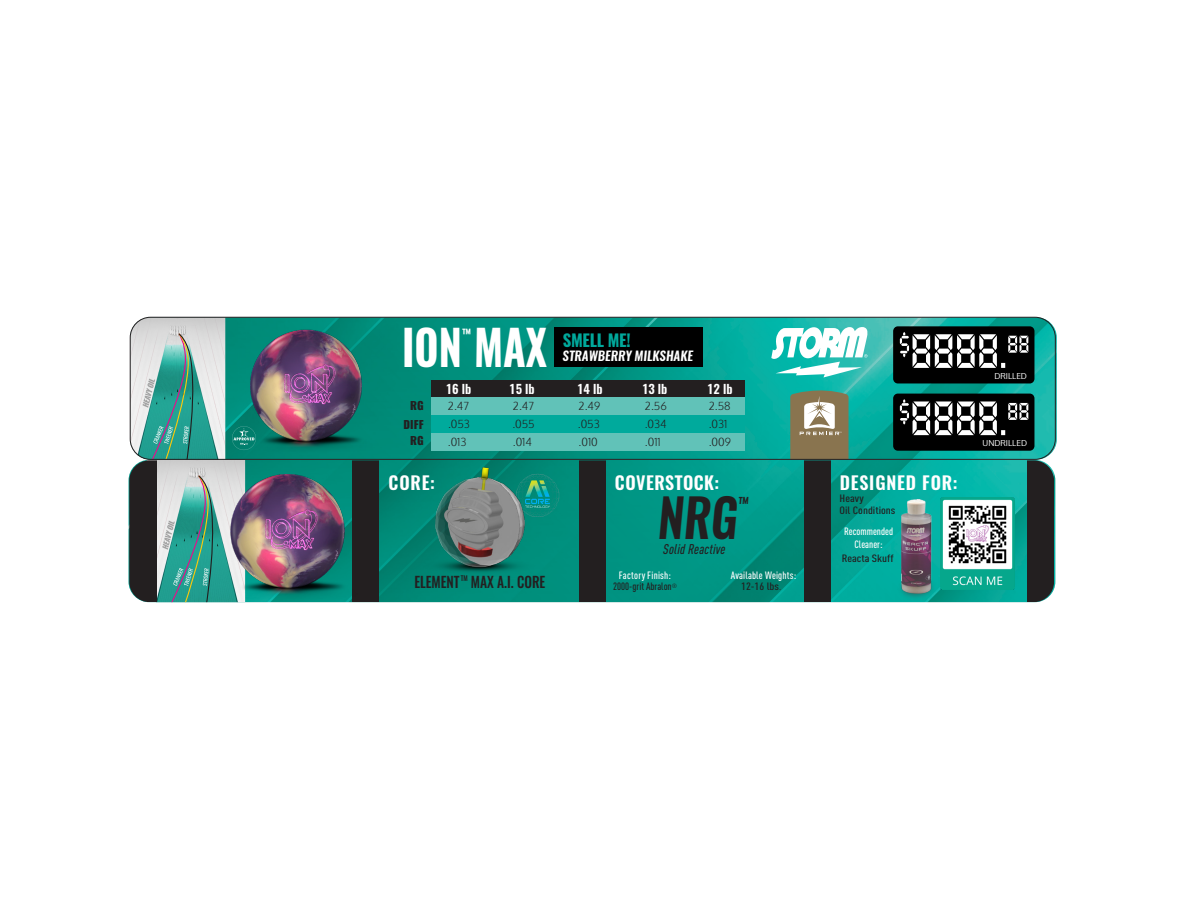
<style>
.page{position:relative;width:1188px;height:918px;background:#fff}
.page>*{position:absolute;margin:0;border:0;box-sizing:border-box;transform-origin:0 0}
.t1{font:italic 600 52.5px "Oswald";color:#231f20;scale:.9 1}
.t2{font:700 48.3px "Oswald";color:#fff;scale:.86 1}
.t3{font:600 18px "Oswald";letter-spacing:.045em;color:#fff}
.t4{font:600 18px "Oswald";letter-spacing:.025em;color:#fff}
.t5{font:700 16.65px "Oswald";letter-spacing:-.02em;color:#00a89b}
.t6{font:500 15px "Oswald";color:#231f20;scale:.9 1}
.t7{font:italic 600 15px "Oswald";color:#231f20;scale:.9 1}
.t8{font:italic 500 condensed 13.95px "DINOT";letter-spacing:.015em;color:#231f20}
.t9{font:italic 600 12.75px "Oswald";color:#fff}
.t10{font:600 12.45px "Oswald";color:#fff}
.t11{font:700 11.55px "Oswald";color:#fff;scale:.95 1}
.t12{font:300 11.1px "Oxygen";color:#231f20}
.t13{font:800 11.1px/19.2px "Oswald";color:#231f20;text-align:center}
.t14{font:500 condensed 10.5px/11.1px "DINOT";color:#fff;text-align:center}
.t15{font:500 condensed 10.5px/11.1px "DINOT";color:#231f20;text-align:center}
.t16{font:500 condensed 10.5px/12px "DINOT";color:#231f20;scale:1.21 1}
.t17{font:8.25px "Oxygen";color:#fff}
.t18{font:500 7.05px "Oswald";color:#231f20;scale:.9 1}
.s1{color:#231f20}
.s2{font-weight:400;color:#231f20}
.s3{color:#fff}
</style>
<div class="page">
<img style="left:245px;top:460px;width:810px;height:142px">
<img style="left:156px;top:460px;width:89px;height:142px">
<img style="left:163px;top:475px;width:54px;height:127px">
<img style="left:225px;top:317px;width:832px;height:143px">
<img style="left:130px;top:317px;width:95px;height:142px">
<img style="left:143px;top:333px;width:54px;height:127px">
<div style="left:1027px;top:460px;width:27px;height:142px;background:#231f20"></div>
<div style="left:804px;top:460px;width:27px;height:142px;background:#231f20"></div>
<div style="left:579px;top:460px;width:27px;height:142px;background:#231f20"></div>
<div style="left:129px;top:460px;width:27px;height:142px;background:#231f20"></div>
<div style="left:352px;top:460px;width:27px;height:142px;background:#231f20"></div>
<div style="left:431px;top:380px;width:314px;height:18px;background:#231f20"></div>
<div style="left:431px;top:398px;width:314px;height:17px;background:#61c2b8"></div>
<div style="left:431px;top:433px;width:314px;height:18px;background:#61c2b8"></div>
<div style="left:431px;top:415px;width:314px;height:18px;background:#00aa9c"></div>
<div style="left:893px;top:326px;width:141px;height:57px;background:#000;border-radius:5px"></div>
<svg style="left:900px;top:332px;width:128px;height:36px"></svg>
<div style="left:893px;top:394px;width:141px;height:57px;background:#000;border-radius:5px"></div>
<svg style="left:900px;top:399px;width:128px;height:36px"></svg>
<div style="left:130px;top:317px;width:926px;height:143px;border:1px solid #231f20;border-radius:20px"></div>
<svg style="left:771px;top:327px;width:97px;height:50px"></svg>
<img style="left:940px;top:498px;width:74px;height:92px">
<img style="left:238px;top:317px;width:136px;height:136px">
<svg style="left:544px;top:474px;width:15px;height:43px"></svg>
<img style="left:414px;top:461px;width:130px;height:129px">
<img style="left:217px;top:460px;width:141px;height:141px">
<img style="left:895px;top:500px;width:43px;height:103px">
<svg style="left:790px;top:386px;width:59px;height:74px"></svg>
<div style="left:554px;top:328px;width:149px;height:39px;background:#000"></div>
<svg style="left:232px;top:426px;width:24px;height:24px"></svg>
<h2 class="t2" style="left:402px;top:314px;width:170px">ION MAX</h2>
<p class="t11" style="left:462px;top:325px;width:12px">™</p>
<h3 class="t5" style="left:563px;top:328px;width:69px">SMELL ME!</h3>
<p class="t9" style="left:563px;top:347px;width:132px">STRAWBERRY MILKSHAKE</p>
<p class="t13" style="left:404px;top:396px;width:22px">RG<br>DIFF</p>
<p class="t10" style="left:446px;top:380px;width:27px">16 lb</p>
<p class="t10" style="left:509px;top:380px;width:27px">15 lb</p>
<p class="t10" style="left:577px;top:380px;width:27px">14 lb</p>
<p class="t10" style="left:642px;top:380px;width:27px">13 lb</p>
<p class="t10" style="left:707px;top:380px;width:27px">12 lb</p>
<p class="t12" style="left:448px;top:399px;width:23px">2.47</p>
<p class="t12" style="left:513px;top:399px;width:23px">2.47</p>
<p class="t12" style="left:579px;top:399px;width:23px">2.49</p>
<p class="t12" style="left:645px;top:399px;width:23px">2.56</p>
<p class="t12" style="left:709px;top:399px;width:23px">2.58</p>
<p class="t12" style="left:448px;top:417px;width:23px">.053</p>
<p class="t12" style="left:512px;top:417px;width:24px">.055</p>
<p class="t12" style="left:578px;top:417px;width:23px">.053</p>
<p class="t12" style="left:645px;top:417px;width:23px">.034</p>
<p class="t12" style="left:709px;top:417px;width:20px">.031</p>
<p class="t13" style="left:410px;top:432px;width:15px">RG</p>
<p class="t12" style="left:448px;top:435px;width:20px">.013</p>
<p class="t12" style="left:513px;top:435px;width:21px">.014</p>
<p class="t12" style="left:579px;top:435px;width:21px">.010</p>
<p class="t12" style="left:645px;top:435px;width:17px">.011</p>
<p class="t12" style="left:709px;top:435px;width:24px">.009</p>
<h3 class="t3" style="left:389px;top:470px;width:48px">CORE:</h3>
<h3 class="t4" style="left:615px;top:470px;width:106px">COVERSTOCK:</h3>
<h3 class="t3" style="left:840px;top:470px;width:119px">DESIGNED FOR:</h3>
<p class="t16" style="left:840px;top:492px;width:48px">Heavy<br>Oil Conditions</p>
<h1 class="t1" style="left:658px;top:481px;width:90px">NRG</h1>
<h3 class="t7" style="left:737px;top:492px;width:14px">™</h3>
<p class="t8" style="left:663px;top:541px;width:64px">Solid Reactive</p>
<p class="t14" style="left:731px;top:570px;width:67px">Available Weights:<br><span class="s1">12-16 lbs</span><span class="s2">.</span></p>
<p class="t14" style="left:844px;top:525px;width:51px;line-height:12.6px">Recommended<br>Cleaner:</p>
<p class="t16" style="left:842px;top:552px;width:44px">Reacta Skuff</p>
<p class="t15" style="left:613px;top:570px;width:65px"><span class="s3">Factory Finish:<br></span>2000-grit Abralon<sup>®</sup></p>
<h3 class="t6" style="left:414px;top:568px;width:52px">ELEMENT</h3>
<p class="t18" style="left:461px;top:572px;width:9px">TM</p>
<h3 class="t6" style="left:471px;top:568px;width:84px">MAX A.I. CORE</h3>
<p class="t17" style="left:994px;top:370px;width:34px">DRILLED</p>
<p class="t17" style="left:983px;top:437px;width:46px">UNDRILLED</p>
</div>
